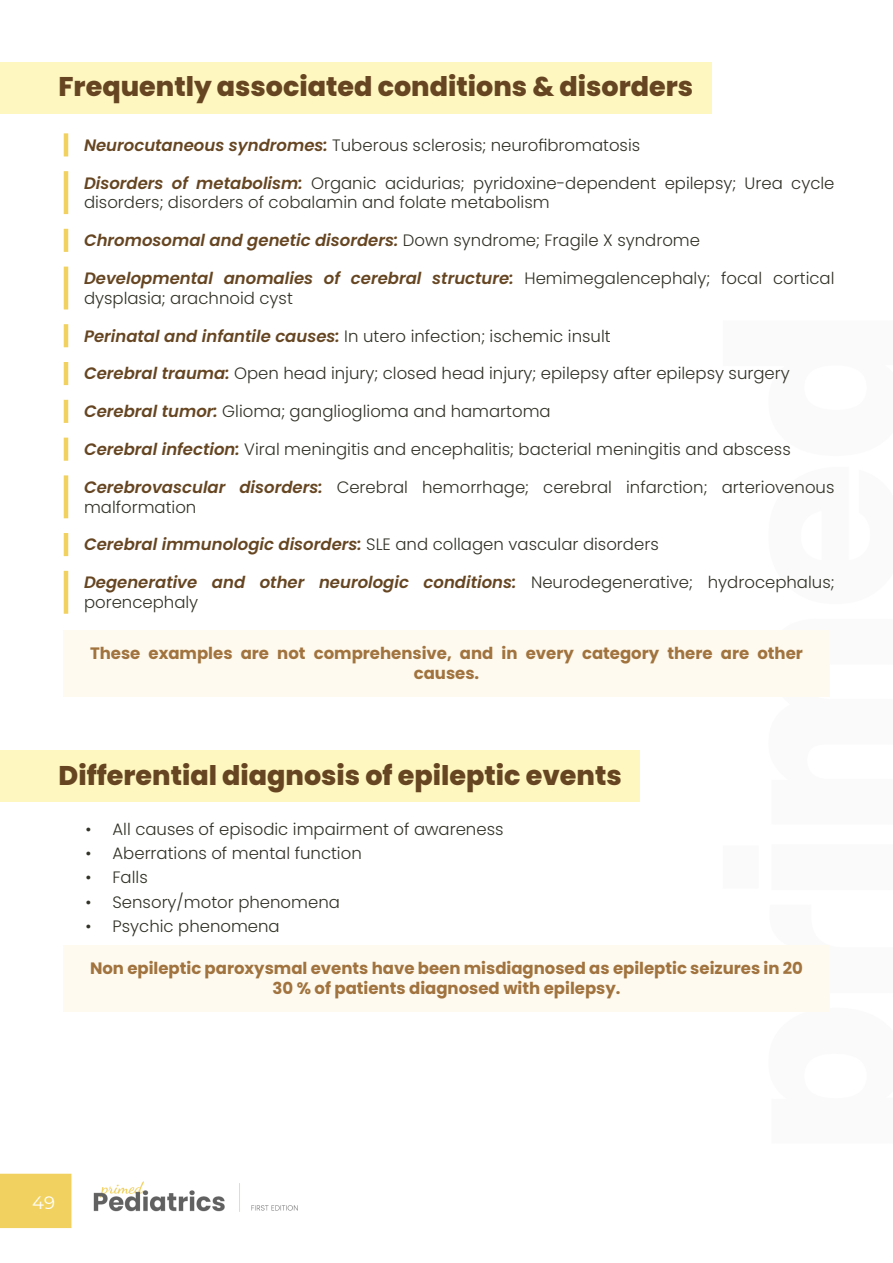
<style>
.page{position:relative;width:893px;height:1263px;background:#fff}
.page>*{position:absolute;margin:0;border:0;box-sizing:border-box;transform-origin:0 0}
.Minor_Subtitle{font:800 27px "Poppins";color:#664622}
.t1{font:18px "Montserrat";color:#fff}
.Line_small_semibold{font:300 16.5px/19.8px "Poppins";color:#323228}
.NB{font:700 16.5px/19.8px "Poppins";color:#a1733e;text-align:center}
.Line_small_semibold-2{font:italic 600 16.5px "Poppins";color:#664622}
.s1{font-weight:600;font-style:italic;color:#664622}
.s2{font-weight:300;font-style:normal;color:#323228}
</style>
<div class="page">
<img style="left:0;top:62px;width:712px;height:1167px">
<div style="left:0;top:62px;width:711px;height:51px;background:#fff7c0"></div>
<hr style="left:64px;top:133px;width:4px;height:23px;background:#f1d260">
<hr style="left:64px;top:171px;width:4px;height:43px;background:#f1d260">
<hr style="left:64px;top:229px;width:4px;height:23px;background:#f1d260">
<hr style="left:64px;top:267px;width:4px;height:42px;background:#f1d260">
<hr style="left:64px;top:324px;width:4px;height:23px;background:#f1d260">
<hr style="left:64px;top:362px;width:4px;height:23px;background:#f1d260">
<hr style="left:64px;top:400px;width:4px;height:23px;background:#f1d260">
<hr style="left:64px;top:438px;width:4px;height:23px;background:#f1d260">
<hr style="left:64px;top:475px;width:4px;height:43px;background:#f1d260">
<hr style="left:64px;top:533px;width:4px;height:23px;background:#f1d260">
<hr style="left:64px;top:571px;width:4px;height:43px;background:#f1d260">
<div style="left:63px;top:630px;width:767px;height:67px;background:#fefaef"></div>
<div style="left:0;top:751px;width:640px;height:51px;background:#fff7c0"></div>
<div style="left:63px;top:945px;width:767px;height:67px;background:#fefaef"></div>
<p class="Minor_Subtitle" style="left:58px;top:71px;width:636px">Frequently associated conditions &amp; disorders</p>
<p class="Line_small_semibold" style="left:84px;top:135px;width:558px"><span class="s1">Neurocutaneous syndromes:</span> Tuberous sclerosis; neurofibromatosis</p>
<p class="Line_small_semibold" style="left:84px;top:173px;width:752px"><span class="s1">Disorders of metabolism:</span> Organic acidurias; pyridoxine-dependent epilepsy; Urea cycle disorders; disorders of cobalamin and folate metabolism</p>
<p class="Line_small_semibold-2" style="left:84px;top:231px;width:618px">Chromosomal and genetic disorders: <span class="s2">Down syndrome; Fragile X syndrome</span></p>
<p class="Line_small_semibold" style="left:84px;top:268px;width:752px"><span class="s1">Developmental anomalies of cerebral structure:</span> Hemimegalencephaly; focal cortical dysplasia; arachnoid cyst</p>
<p class="Line_small_semibold" style="left:84px;top:326px;width:528px"><span class="s1">Perinatal and infantile causes:</span> In utero infection; ischemic insult</p>
<p class="Line_small_semibold" style="left:84px;top:364px;width:707px"><span class="s1">Cerebral trauma:</span> Open head injury; closed head injury; epilepsy after epilepsy surgery</p>
<p class="Line_small_semibold" style="left:84px;top:401px;width:468px"><span class="s1">Cerebral tumor:</span> Glioma; ganglioglioma and hamartoma</p>
<p class="Line_small_semibold" style="left:84px;top:439px;width:708px"><span class="s1">Cerebral infection:</span> Viral meningitis and encephalitis; bacterial meningitis and abscess</p>
<p class="Line_small_semibold" style="left:84px;top:477px;width:752px"><span class="s1">Cerebrovascular disorders:</span> Cerebral hemorrhage; cerebral infarction; arteriovenous malformation</p>
<p class="Line_small_semibold" style="left:84px;top:535px;width:576px"><span class="s1">Cerebral immunologic disorders:</span> SLE and collagen vascular disorders</p>
<p class="Line_small_semibold" style="left:84px;top:572px;width:752px"><span class="s1">Degenerative and other neurologic conditions:</span> Neurodegenerative; hydrocephalus; porencephaly</p>
<p class="NB" style="left:90px;top:644px;width:714px">These examples are not comprehensive, and in every category there are other causes.</p>
<p class="Minor_Subtitle" style="left:58px;top:760px;width:565px">Differential diagnosis of epileptic events</p>
<p class="Line_small_semibold" style="left:86px;top:819px;width:419px">• All causes of episodic impairment of awareness</p>
<p class="Line_small_semibold" style="left:86px;top:843px;width:278px">• Aberrations of mental function</p>
<p class="Line_small_semibold" style="left:86px;top:868px;width:64px">• Falls</p>
<p class="Line_small_semibold" style="left:86px;top:892px;width:256px">• Sensory/motor phenomena</p>
<p class="Line_small_semibold" style="left:86px;top:916px;width:196px">• Psychic phenomena</p>
<p class="NB" style="left:90px;top:959px;width:714px">Non epileptic paroxysmal events have been misdiagnosed as epileptic seizures in 20<br>30 % of patients diagnosed with epilepsy.</p>
<p class="t1" style="left:32px;top:1190px;width:24px">49</p>
</div>
